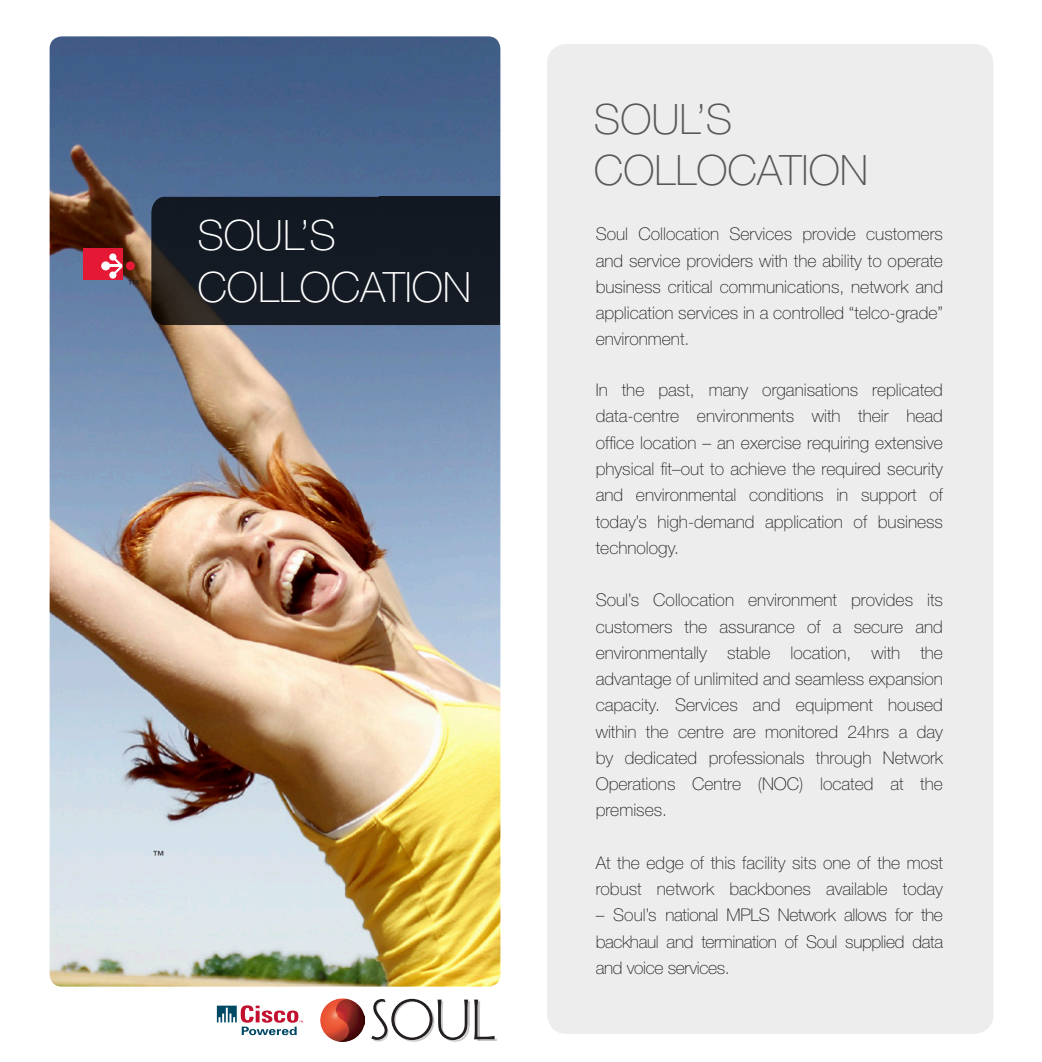
<style>
.page{position:relative;width:1042px;height:1062px;background:#fff}
.page>*{position:absolute;margin:0;border:0;box-sizing:border-box;transform-origin:0 0}
.t1{font:100 41.82px "Helvetica Neue";color:#fff}
.t2{font:100 41.82px "Helvetica Neue";color:#57585a}
.Body{font:100 17.5px/26.2px "Helvetica Neue";color:#231f20;text-align:justify}
.t3{font:11.38px "Helvetica Neue";color:#231f20}
</style>
<div class="page">
<div style="left:547px;top:44px;width:446px;height:990px;background:#ededed;border-radius:20px"></div>
<img style="left:50px;top:36px;width:450px;height:950px;border-radius:12px">
<svg style="left:150px;top:196px;width:322px;height:130px"></svg>
<div style="left:379px;top:197px;width:121px;height:128px;background:#131a23"></div>
<svg style="left:217px;top:1005px;width:86px;height:30px"></svg>
<img style="left:320px;top:998px;width:44px;height:43px">
<svg style="left:371px;top:998px;width:126px;height:43px"></svg>
<div style="left:83px;top:248px;width:39px;height:31px;background:#e51836"></div>
<div style="left:126px;top:261px;width:9px;height:9px;background:#e51836;border-radius:50%"></div>
<svg style="left:106px;top:258px;width:16px;height:16px"></svg>
<div style="left:109px;top:271px;width:7px;height:8px;background:#fff;border-radius:50%"></div>
<div style="left:109px;top:253px;width:7px;height:7px;background:#fff;border-radius:50%"></div>
<div style="left:101px;top:261px;width:9px;height:9px;background:#fff;border-radius:50%"></div>
<p class="t3" style="left:128px;top:277px;width:13px">™</p>
<p class="t1" style="left:197px;top:211px;width:140px">SOUL’S</p>
<p class="t1" style="left:197px;top:263px;width:275px">COLLOCATION</p>
<p class="t3" style="left:153px;top:848px;width:13px">™</p>
<p class="t2" style="left:594px;top:95px;width:140px">SOUL’S</p>
<p class="t2" style="left:594px;top:147px;width:276px">COLLOCATION</p>
<p class="Body" style="left:596px;top:221px;width:349px">Soul Collocation Services provide customers and service providers with the ability to operate business critical communications, network and application services in a controlled “telco-grade” environment.</p>
<p class="Body" style="left:596px;top:377px;width:349px">In the past, many organisations replicated data-centre environments with their head office location – an exercise requiring extensive physical fit–out to achieve the required security and environmental conditions in support of today’s high-demand application of business technology.</p>
<p class="Body" style="left:596px;top:587px;width:349px">Soul’s Collocation environment provides its customers the assurance of a secure and environmentally stable location, with the advantage of unlimited and seamless expansion capacity. Services and equipment housed within the centre are monitored 24hrs a day by dedicated professionals through Network Operations Centre (NOC) located at the premises.</p>
<p class="Body" style="left:596px;top:849px;width:349px">At the edge of this facility sits one of the most robust network backbones available today</p>
<p class="Body" style="left:596px;top:902px;width:349px">– Soul’s national MPLS Network allows for the backhaul and termination of Soul supplied data and voice services.</p>
</div>
